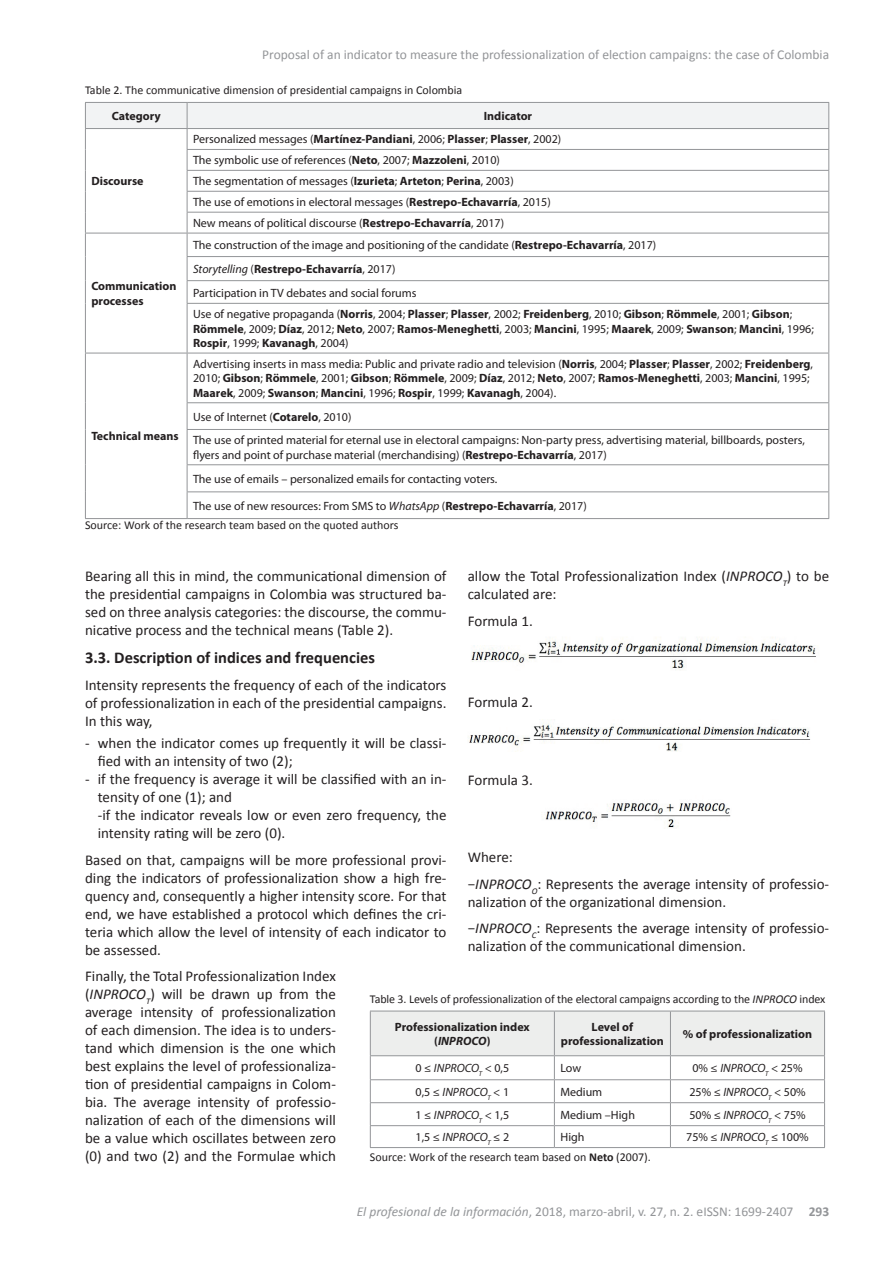
<style>
.page{position:relative;width:893px;height:1263px;background:#fff}
.page>*{position:absolute;margin:0;border:0;box-sizing:border-box;transform-origin:0 0}
.t1{font:700 16.5px "Calibri";color:#231f20}
.t2{font:15px/18px "Calibri";color:#231f20}
.t3{font:13.5px "Calibri";color:#939598}
.t4{font:12px/20.9px "Myriad Pro";color:#231f20}
.t5{font:700 12px/14.4px "Myriad Pro";color:#231f20;text-align:center}
.t6{font:12px "Calibri";color:#231f20}
.t7{font:italic 12px "Myriad Pro";color:#231f20}
.s1{font-weight:700}
.s2{font-style:italic}
.s3{font-weight:400}
.s4{font-style:normal}
</style>
<div class="page">
<img style="left:471px;top:637px;width:345px;height:33px">
<img style="left:468px;top:719px;width:342px;height:33px">
<img style="left:541px;top:803px;width:190px;height:25px">
<svg style="left:370px;top:1011px;width:455px;height:136px"></svg>
<hr style="left:370px;top:1147px;width:184px;height:1px;background:#939598">
<hr style="left:554px;top:1147px;width:116px;height:1px;background:#939598">
<hr style="left:670px;top:1147px;width:155px;height:1px;background:#939598">
<svg style="left:85px;top:102px;width:744px;height:201px"></svg>
<hr style="left:85px;top:303px;width:1px;height:50px;background:#939598">
<hr style="left:187px;top:303px;width:642px;height:1px;background:#939598">
<hr style="left:187px;top:304px;width:1px;height:49px;background:#939598">
<hr style="left:828px;top:304px;width:1px;height:49px;background:#939598">
<hr style="left:85px;top:353px;width:102px;height:1px;background:#939598">
<hr style="left:85px;top:353px;width:1px;height:50px;background:#939598">
<hr style="left:187px;top:353px;width:642px;height:1px;background:#939598">
<hr style="left:187px;top:353px;width:1px;height:49px;background:#939598">
<hr style="left:828px;top:353px;width:1px;height:49px;background:#939598">
<svg style="left:85px;top:403px;width:1px;height:26px"></svg>
<hr style="left:187px;top:402px;width:642px;height:1px;background:#939598">
<svg style="left:187px;top:403px;width:1px;height:26px"></svg>
<svg style="left:828px;top:403px;width:1px;height:26px"></svg>
<hr style="left:85px;top:429px;width:1px;height:36px;background:#939598">
<hr style="left:187px;top:429px;width:642px;height:1px;background:#939598">
<hr style="left:187px;top:430px;width:1px;height:34px;background:#939598">
<hr style="left:828px;top:430px;width:1px;height:34px;background:#939598">
<hr style="left:187px;top:464px;width:642px;height:1px;background:#939598">
<svg style="left:85px;top:465px;width:1px;height:53px"></svg>
<hr style="left:187px;top:491px;width:642px;height:1px;background:#939598">
<svg style="left:187px;top:465px;width:1px;height:53px"></svg>
<svg style="left:828px;top:465px;width:1px;height:53px"></svg>
<hr style="left:85px;top:518px;width:102px;height:1px;background:#939598">
<hr style="left:187px;top:518px;width:642px;height:1px;background:#939598">
<p class="t3" style="left:262px;top:46px;width:568px">Proposal of an indicator to measure the professionalization of election campaigns: the case of Colombia</p>
<p class="t6" style="left:85px;top:82px;width:379px">Table 2. The communicative dimension of presidential campaigns in Colombia</p>
<p class="t5" style="left:112px;top:108px;width:50px">Category</p>
<p class="t5" style="left:484px;top:108px;width:50px">Indicator</p>
<p class="t5" style="left:91px;top:174px;width:54px">Discourse</p>
<p class="t5" style="left:91px;top:279px;width:87px;text-align:left">Communication processes</p>
<p class="t5" style="left:91px;top:429px;width:89px">Technical means</p>
<p class="t4" style="left:193px;top:129px;width:370px">Personalized messages (<span class="s1">Martínez-Pandiani</span>, 2006; <span class="s1">Plasser</span>; <span class="s1">Plasser</span>, 2002)<br>The symbolic use of references (<span class="s1">Neto</span>, 2007; <span class="s1">Mazzoleni</span>, 2010)<br>The segmentation of messages (<span class="s1">Izurieta</span>; <span class="s1">Arteton</span>; <span class="s1">Perina</span>, 2003)<br>The use of emotions in electoral messages (<span class="s1">Restrepo-Echavarría</span>, 2015)<br>New means of political discourse (<span class="s1">Restrepo-Echavarría</span>, 2017)</p>
<p class="t4" style="left:193px;top:233px;width:465px;line-height:23.5px">The construction of the image and positioning of the candidate (<span class="s1">Restrepo-Echavarría</span>, 2017)<br><span class="s2">Storytelling</span> (<span class="s1">Restrepo-Echavarría</span>, 2017)<br>Participation in TV debates and social forums</p>
<p class="t5" style="left:193px;top:307px;width:622px;text-align:left"><span class="s3">Use of negative propaganda (</span>Norris<span class="s3">, 2004;</span> Plasser<span class="s3">;</span> Plasser<span class="s3">, 2002;</span> Freidenberg<span class="s3">, 2010;</span> Gibson<span class="s3">;</span> Römmele<span class="s3">, 2001;</span> Gibson<span class="s3">;<br></span>Römmele<span class="s3">, 2009;</span> Díaz<span class="s3">, 2012;</span> Neto<span class="s3">, 2007;</span> Ramos-Meneghetti<span class="s3">, 2003;</span> Mancini<span class="s3">, 1995;</span> Maarek<span class="s3">, 2009;</span> Swanson<span class="s3">;</span> Mancini<span class="s3">, 1996;<br></span>Rospir<span class="s3">, 1999;</span> Kavanagh<span class="s3">, 2004)</span></p>
<p class="t4" style="left:193px;top:357px;width:621px;line-height:14.4px">Advertising inserts in mass media: Public and private radio and television (<span class="s1">Norris</span>, 2004; <span class="s1">Plasser</span>; <span class="s1">Plasser</span>, 2002; <span class="s1">Freidenberg</span>,<br>2010; <span class="s1">Gibson</span>; <span class="s1">Römmele</span>, 2001; <span class="s1">Gibson</span>; <span class="s1">Römmele</span>, 2009; <span class="s1">Díaz</span>, 2012; <span class="s1">Neto</span>, 2007; <span class="s1">Ramos-Meneghetti</span>, 2003; <span class="s1">Mancini</span>, 1995;<br><span class="s1">Maarek</span>, 2009; <span class="s1">Swanson</span>; <span class="s1">Mancini</span>, 1996; <span class="s1">Rospir</span>, 1999; <span class="s1">Kavanagh</span>, 2004).</p>
<p class="t4" style="left:193px;top:404px;width:613px;line-height:23.9px">Use of Internet (<span class="s1">Cotarelo</span>, 2010)<br>The use of printed material for eternal use in electoral campaigns: Non-party press, advertising material, billboards, posters,</p>
<p class="t4" style="left:193px;top:443px;width:415px;line-height:24px">flyers and point of purchase material (merchandising) (<span class="s1">Restrepo-Echavarría</span>, 2017)<br>The use of emails – personalized emails for contacting voters.</p>
<p class="t4" style="left:193px;top:495px;width:395px">The use of new resources: From SMS to <span class="s2">WhatsApp</span> (<span class="s1">Restrepo-Echavarría</span>, 2017)</p>
<p class="t6" style="left:85px;top:518px;width:315px">Source: Work of the research team based on the quoted authors</p>
<p class="t2" style="left:468px;top:567px;width:363px">allow the Total Professionalization Index (<span class="s2">INPROCO</span><sub>T</sub>) to be calculated are:</p>
<p class="t2" style="left:468px;top:612px;width:67px">Formula 1.</p>
<p class="t2" style="left:85px;top:567px;width:363px;text-align:justify">Bearing all this in mind, the communicational dimension of the presidential campaigns in Colombia was structured ba&shy;sed on three analysis categories: the discourse, the commu&shy;nicative process and the technical means (Table 2).</p>
<p class="t1" style="left:85px;top:647px;width:291px">3.3. Description of indices and frequencies</p>
<p class="t2" style="left:85px;top:676px;width:363px;text-align:justify">Intensity represents the frequency of each of the indicators of professionalization in each of the presidential campaigns.<br>In this way,</p>
<p class="t2" style="left:98px;top:734px;width:350px;text-indent:-13px">- when the indicator comes up frequently it will be classi&shy;fied with an intensity of two (2);</p>
<p class="t2" style="left:98px;top:770px;width:350px;text-indent:-13px">- if the frequency is average it will be classified with an in&shy;tensity of one (1); and<br>-if the indicator reveals low or even zero frequency, the intensity rating will be zero (0).</p>
<p class="t2" style="left:85px;top:851px;width:363px;text-align:justify">Based on that, campaigns will be more professional provi&shy;ding the indicators of professionalization show a high fre&shy;quency and, consequently a higher intensity score. For that end, we have established a protocol which defines the cri&shy;teria which allow the level of intensity of each indicator to be assessed.</p>
<p class="t2" style="left:85px;top:967px;width:252px;text-align:justify">Finally, the Total Professionalization Index (<span class="s2">INPROCO</span><sub>T</sub>) will be drawn up from the average intensity of professionalization of each dimension. The idea is to unders&shy;tand which dimension is the one which best explains the level of professionaliza&shy;tion of presidential campaigns in Colom&shy;bia. The average intensity of professio&shy;nalization of each of the dimensions will be a value which oscillates between zero (0) and two (2) and the Formulae which</p>
<p class="t2" style="left:468px;top:693px;width:67px">Formula 2.</p>
<p class="t2" style="left:468px;top:771px;width:67px">Formula 3.</p>
<p class="t2" style="left:468px;top:844px;width:363px;line-height:26.5px">Where:<br>−<span class="s2">INPROCO</span><sub>O</sub>: Represents the average intensity of professio-</p>
<p class="t2" style="left:468px;top:889px;width:363px;line-height:26.5px">nalization of the organizational dimension.<br>−<span class="s2">INPROCO</span><sub>C</sub>: Represents the average intensity of professio-</p>
<p class="t2" style="left:468px;top:937px;width:280px">nalization of the communicational dimension.</p>
<p class="t6" style="left:370px;top:991px;width:457px">Table 3. Levels of professionalization of the electoral campaigns according to the <span class="s2">INPROCO</span> index</p>
<p class="t5" style="left:395px;top:1019px;width:136px">Professionalization index (<span class="s2">INPROCO</span>)</p>
<p class="t5" style="left:561px;top:1019px;width:104px">Level of professionalization</p>
<p class="t5" style="left:683px;top:1026px;width:131px">% of professionalization</p>
<p class="t7" style="left:416px;top:1061px;width:95px"><span class="s4">0 ≤</span> INPROCO<sub>T</sub> <span class="s4">&lt; 0,5</span></p>
<p class="t4" style="left:560px;top:1057px;width:22px">Low</p>
<p class="t4" style="left:692px;top:1057px;width:112px">0% ≤ <span class="s2">INPROCO</span><sub>T</sub> &lt; 25%</p>
<p class="t7" style="left:416px;top:1084px;width:95px"><span class="s4">0,5 ≤</span> INPROCO<sub>T</sub> <span class="s4">&lt; 1</span></p>
<p class="t4" style="left:560px;top:1081px;width:43px">Medium</p>
<p class="t4" style="left:689px;top:1081px;width:118px">25% ≤ <span class="s2">INPROCO</span><sub>T</sub> &lt; 50%</p>
<p class="t7" style="left:416px;top:1107px;width:95px"><span class="s4">1 ≤</span> INPROCO<sub>T</sub> <span class="s4">&lt; 1,5</span></p>
<p class="t4" style="left:560px;top:1104px;width:76px">Medium –High</p>
<p class="t4" style="left:689px;top:1104px;width:118px">50% ≤ <span class="s2">INPROCO</span><sub>T</sub> &lt; 75%</p>
<p class="t7" style="left:416px;top:1130px;width:95px"><span class="s4">1,5 ≤</span> INPROCO<sub>T</sub> <span class="s4">≤ 2</span></p>
<p class="t4" style="left:560px;top:1126px;width:26px">High</p>
<p class="t4" style="left:686px;top:1126px;width:124px">75% ≤ <span class="s2">INPROCO</span><sub>T</sub> ≤ 100%</p>
<p class="t6" style="left:370px;top:1150px;width:282px">Source: Work of the research team based on <span class="s1">Neto</span> (2007).</p>
<p class="t3" style="left:357px;top:1203px;width:474px"><span class="s2">El profesional de la información</span>, 2018, marzo-abril, v. 27, n. 2. eISSN: 1699-2407 <span class="s1">293</span></p>
</div>
